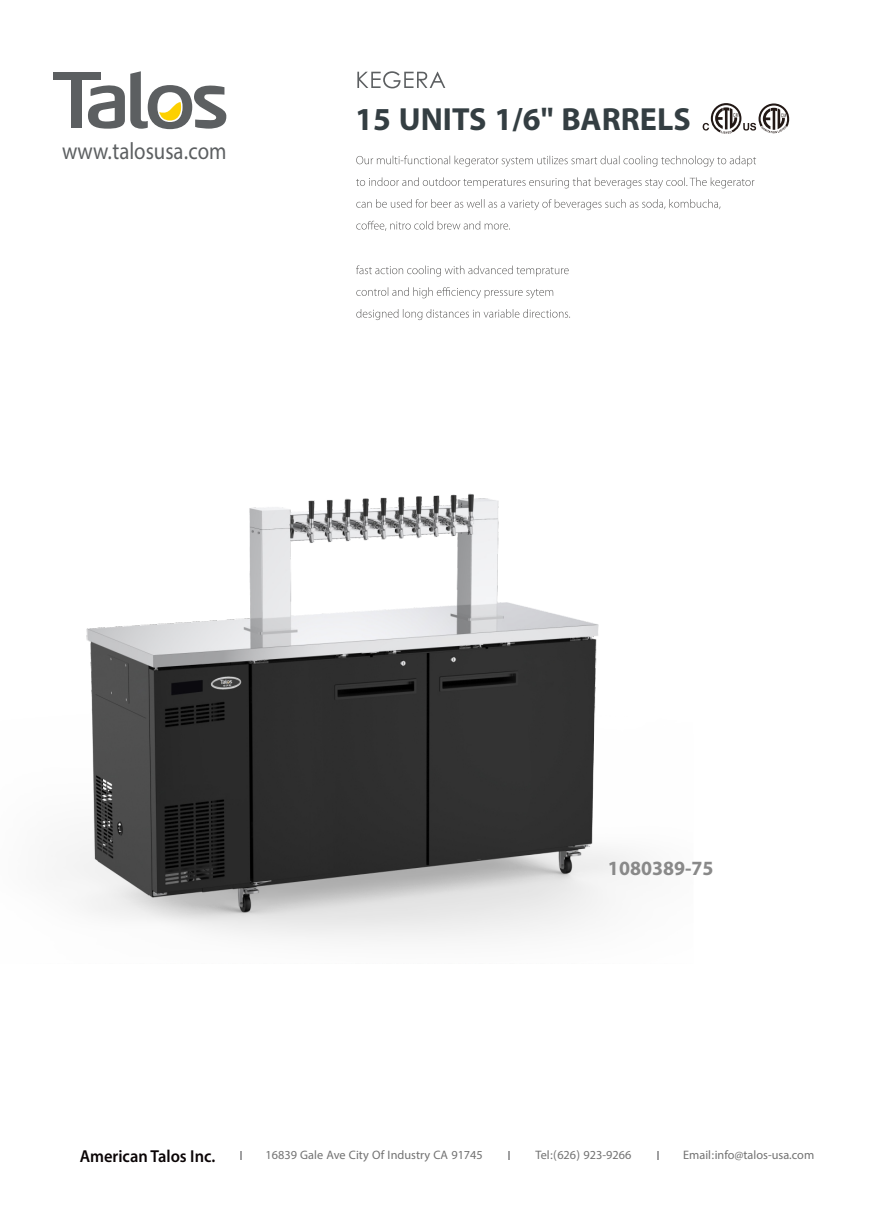
<style>
.page{position:relative;width:893px;height:1212px;background:#fff}
.page>*{position:absolute;margin:0;border:0;box-sizing:border-box;transform-origin:0 0}
.t1{font:700 45px "Myriad Arabic";color:#343e42}
.t2{font:23.7px "Myriad Hebrew";color:#5c5f61;scale:.88 1}
.t3{font:700 20.25px "Myriad Pro";color:#898989}
.t4{font:600 17.4px "Myriad Pro";color:#0a0405;scale:.95 1}
.t5{font:17.25px "Myriad Arabic";color:#727272}
</style>
<div class="page">
<div style="left:53px;top:72px;width:47px;height:8px;background:#5c5f61"></div>
<div style="left:71px;top:72px;width:11px;height:56px;background:#5c5f61"></div>
<svg style="left:88px;top:71px;width:139px;height:58px"></svg>
<svg style="left:657px;top:1151px;width:2px;height:8px"></svg>
<svg style="left:356px;top:155px;width:400px;height:12px"></svg>
<svg style="left:356px;top:177px;width:398px;height:12px"></svg>
<svg style="left:356px;top:199px;width:364px;height:11px"></svg>
<svg style="left:356px;top:221px;width:154px;height:10px"></svg>
<svg style="left:356px;top:265px;width:213px;height:12px"></svg>
<svg style="left:356px;top:287px;width:197px;height:11px"></svg>
<svg style="left:356px;top:309px;width:214px;height:11px"></svg>
<svg style="left:703px;top:103px;width:86px;height:31px"></svg>
<svg style="left:357px;top:71px;width:88px;height:17px"></svg>
<img style="left:63px;top:493px;width:574px;height:448px">
<h2 class="t2" style="left:62px;top:141px;width:188px">www.talosusa.com</h2>
<h1 class="t1" style="left:355px;top:99px;width:337px">15 UNITS 1/6" BARRELS</h1>
<p class="t3" style="left:608px;top:860px;width:107px">1080389-75</p>
<p class="t4" style="left:80px;top:1149px;width:144px">American Talos Inc.</p>
<p class="t5" style="left:265px;top:1147px;width:219px">16839 Gale Ave City Of Industry CA 91745</p>
<p class="t5" style="left:535px;top:1147px;width:97px">Tel:(626) 923-9266</p>
<p class="t5" style="left:683px;top:1147px;width:133px">Email:info@talos-usa.com</p>
</div>
